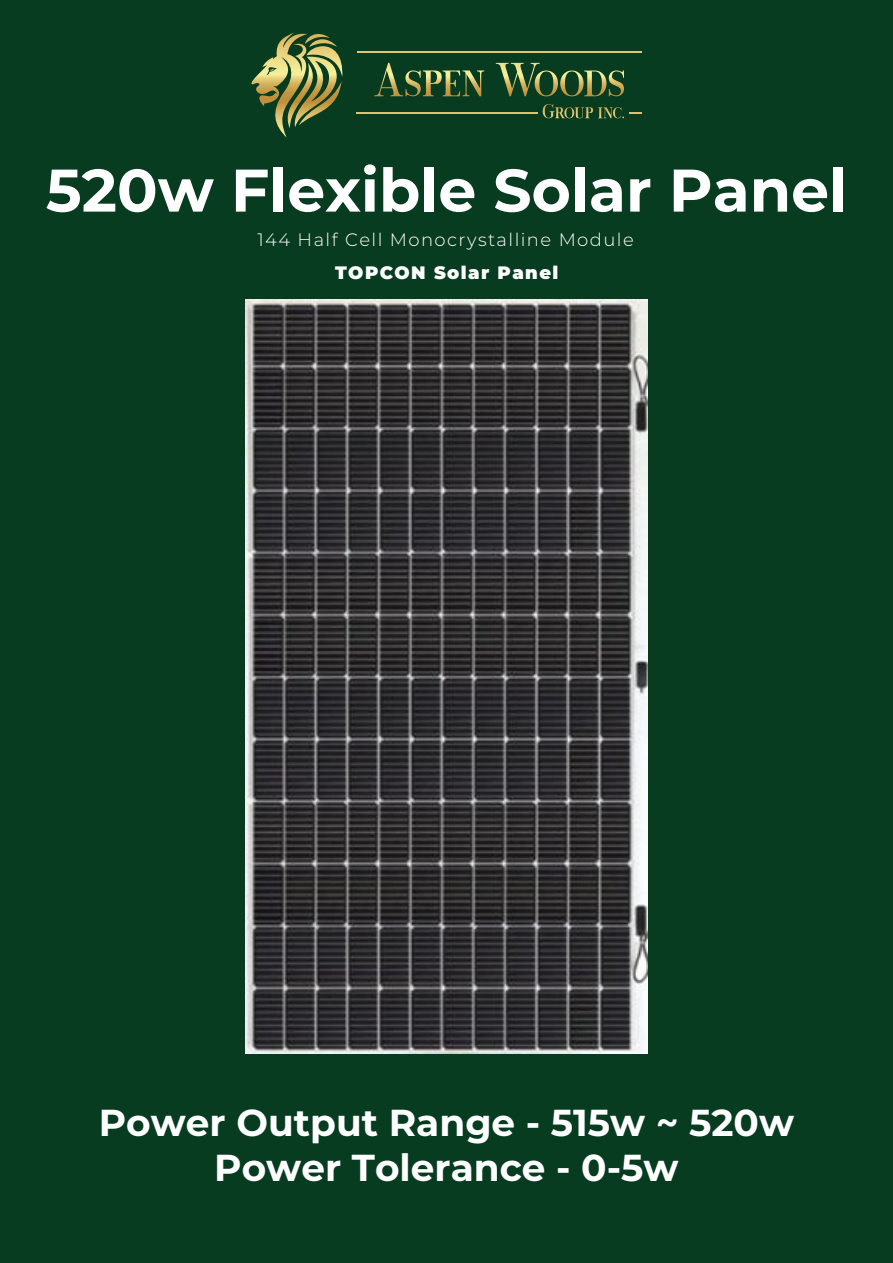
<style>
.page{position:relative;width:893px;height:1263px;background:#073c21}
.page>*{position:absolute;margin:0;border:0;box-sizing:border-box;transform-origin:0 0}
.t1{font:700 60px "Montserrat";color:#fff}
.t2{font:700 37.5px/45px "Montserrat";color:#fff;text-align:center}
.t3{font:300 18px "Montserrat";letter-spacing:.08em;color:#fff}
.t4{font:900 18px "Montserrat";letter-spacing:.08em;color:#fff}
</style>
<div class="page">
<svg style="left:251px;top:33px;width:92px;height:105px"></svg>
<svg style="left:374px;top:63px;width:110px;height:33px"></svg>
<svg style="left:496px;top:63px;width:128px;height:33px"></svg>
<hr style="left:357px;top:52px;width:284px;height:1px;background:#e5c873">
<hr style="left:357px;top:112px;width:180px;height:1px;background:#dcc06c">
<svg style="left:543px;top:104px;width:98px;height:14px"></svg>
<img style="left:246px;top:300px;width:401px;height:753px">
<h1 class="t1" style="left:46px;top:147px;width:803px">520w Flexible Solar Panel</h1>
<p class="t3" style="left:257px;top:227px;width:378px">144 Half Cell Monocrystalline Module</p>
<p class="t4" style="left:335px;top:259px;width:225px">TOPCON Solar Panel</p>
<p class="t2" style="left:99px;top:1098px;width:697px">Power Output Range - 515w ~ 520w<br>Power Tolerance - 0-5w</p>
</div>
